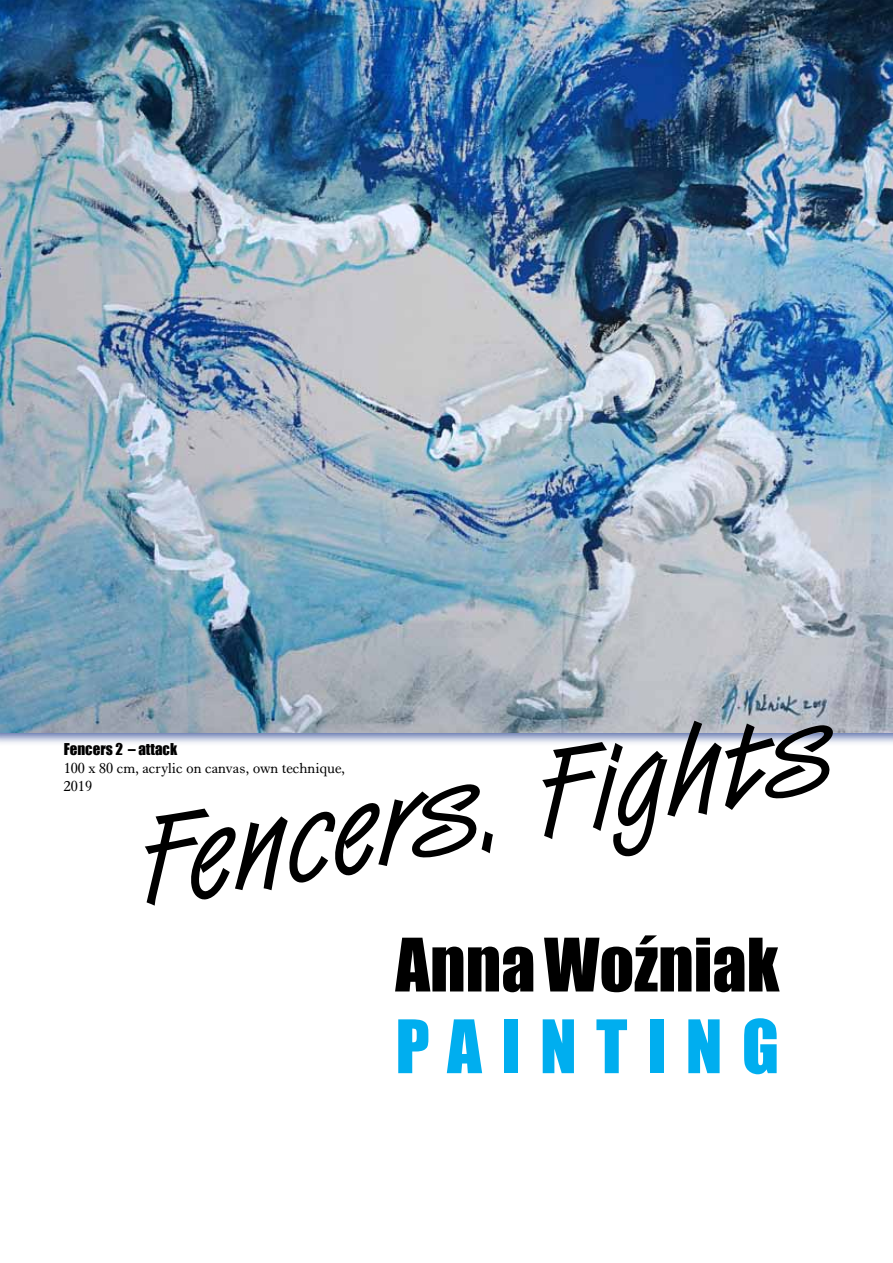
<style>
.page{position:relative;width:893px;height:1263px;background:#fff}
.page>*{position:absolute;margin:0;border:0;box-sizing:border-box;transform-origin:0 0}
.t1{font:126.6px "Van Dijk DCE";color:#000}
.t2{font:68.1px "Impact";color:#000}
.t3{font:68.1px "Impact";letter-spacing:.285em;color:#00aeef}
.t4{font:15px/18px "Imprint URWTCE Rom";color:#000}
.t5{font:15px "Impact";color:#000}
</style>
<div class="page">
<img style="left:0;top:0;width:893px;height:732px">
<h1 class="t1" style="left:126px;top:783px;width:703px;rotate:-9deg">Fencers. Fights</h1>
<p class="t5" style="left:64px;top:737px;width:115px">Fencers 2 – attack</p>
<p class="t4" style="left:64px;top:759px;width:283px">100 x 80 cm, acrylic on canvas, own technique,<br>2019</p>
<h2 class="t2" style="left:395px;top:912px;width:385px">Anna Woźniak</h2>
<h2 class="t3" style="left:395px;top:994px;width:385px">PAINTING</h2>
</div>
